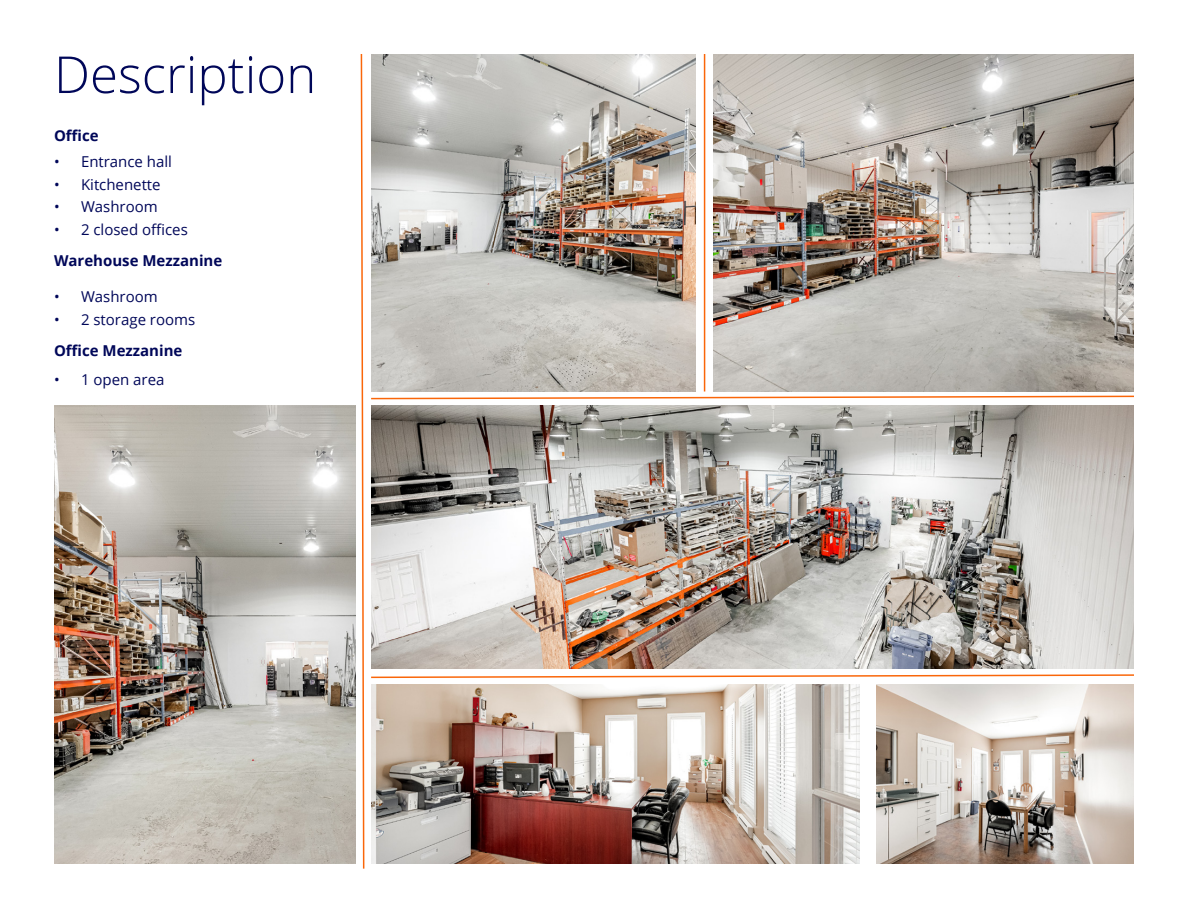
<style>
.page{position:relative;width:1188px;height:918px;background:#fff}
.page>*{position:absolute;margin:0;border:0;box-sizing:border-box;transform-origin:0 0}
.t1{font:300 51px "Open Sans";color:#000759}
.t2{font:15px "Open Sans";color:#000759}
.t3{font:700 15px "Open Sans";color:#000759}
</style>
<div class="page">
<img style="left:54px;top:405px;width:301px;height:459px">
<img style="left:360px;top:54px;width:774px;height:815px">
<h1 class="t1" style="left:54px;top:40px;width:264px">Description</h1>
<p class="t3" style="left:54px;top:125px;width:46px">Office</p>
<p class="t2" style="left:54px;top:151px;width:120px">• Entrance hall</p>
<p class="t2" style="left:54px;top:174px;width:108px">• Kitchenette</p>
<p class="t2" style="left:54px;top:196px;width:105px">• Washroom</p>
<p class="t2" style="left:54px;top:219px;width:135px">• 2 closed offices</p>
<p class="t3" style="left:54px;top:250px;width:170px">Warehouse Mezzanine</p>
<p class="t2" style="left:54px;top:286px;width:105px">• Washroom</p>
<p class="t2" style="left:54px;top:309px;width:143px">• 2 storage rooms</p>
<p class="t3" style="left:54px;top:340px;width:130px">Office Mezzanine</p>
<p class="t2" style="left:54px;top:370px;width:112px">• 1 open area</p>
</div>
